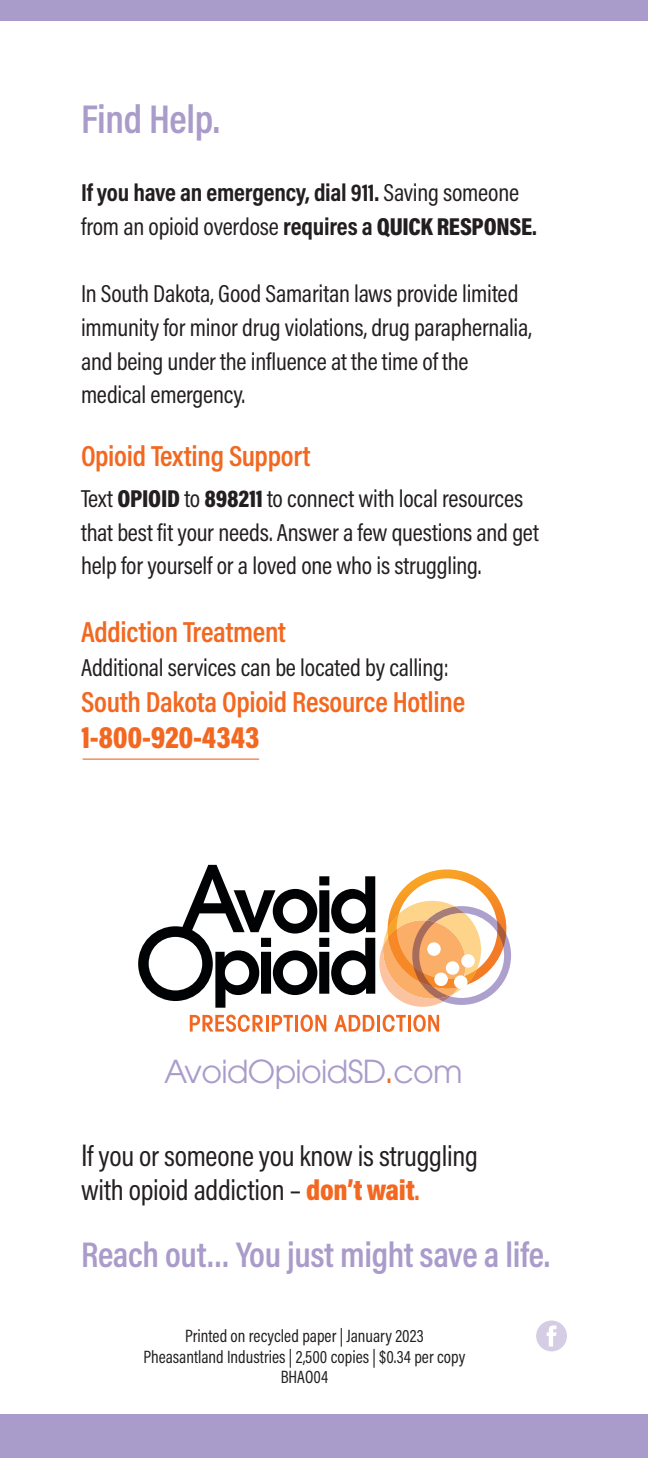
<style>
.page{position:relative;width:648px;height:1458px;background:#fff}
.page>*{position:absolute;margin:0;border:0;box-sizing:border-box;transform-origin:0 0}
.Body{font:600 40.5px "Acumin Pro Cond";letter-spacing:-.01em;color:#aa9cca}
.Body-2{font:600 36px "Acumin Pro Cond";letter-spacing:-.01em;color:#aa9cca}
.t1{font:31.5px "ITC Avant Garde Pro";letter-spacing:-.02em;color:#aa9cca}
.Body-3{font:900 31.5px "Acumin Pro Cond";letter-spacing:-.01em;color:#f36821}
.Body-4{font:600 29.25px "Acumin Pro Cond";letter-spacing:-.01em;color:#f36821}
.Body-5{font:29.25px/33.8px "Acumin Pro Cond";letter-spacing:-.01em;color:#231f20}
.Body-6{font:24.75px/33.8px "Acumin Pro Cond";letter-spacing:-.01em;color:#231f20}
.Body-7{font:700 24.75px/33.8px "Acumin Pro Cond";letter-spacing:-.01em;color:#231f20}
.t2{font:18px/20.2px "Acumin Pro Cond";color:#231f20;text-align:center;scale:.96 1}
.s1{font-weight:400}
.s2{font-weight:900}
.s3{font-size:36px;color:#f36821}
.s4{font-size:31.5px}
.s5{font-weight:900;color:#f36821}
.s6{font-weight:600;color:#f36821}
</style>
<div class="page">
<div style="left:0;top:0;width:648px;height:20px;background:#aa9cca"></div>
<div style="left:0;top:1414px;width:648px;height:44px;background:#aa9cca"></div>
<svg style="left:536px;top:1321px;width:31px;height:30px"></svg>
<hr style="left:83px;top:759px;width:176px;height:1px;background:#f36821">
<svg style="left:190px;top:1015px;width:103px;height:17px"></svg>
<hr style="left:295px;top:1015px;width:3px;height:17px;background:#f36821">
<svg style="left:301px;top:1015px;width:25px;height:17px"></svg>
<svg style="left:334px;top:1015px;width:40px;height:17px"></svg>
<hr style="left:377px;top:1015px;width:3px;height:17px;background:#f36821">
<svg style="left:383px;top:1015px;width:23px;height:17px"></svg>
<hr style="left:408px;top:1015px;width:3px;height:17px;background:#f36821">
<svg style="left:413px;top:1015px;width:26px;height:17px"></svg>
<svg style="left:138px;top:865px;width:373px;height:143px"></svg>
<p class="Body" style="left:81px;top:93px;width:140px">Find Help.</p>
<p class="Body-7" style="left:81px;top:175px;width:457px">If you have an emergency, dial 911. <span class="s1">Saving someone from an opioid overdose</span> requires a <span class="s2">QUICK RESPONSE</span>.</p>
<p class="Body-6" style="left:81px;top:276px;width:452px">In South Dakota, Good Samaritan laws provide limited immunity for minor drug violations, drug paraphernalia, and being under the influence at the time of the medical emergency.</p>
<p class="Body-4" style="left:81px;top:437px;width:231px">Opioid Texting Support</p>
<p class="Body-6" style="left:81px;top:481px;width:459px">Text <span class="s2">OPIOID</span> to <span class="s2">898211</span> to connect with local resources that best fit your needs. Answer a few questions and get help for yourself or a loved one who is struggling.</p>
<p class="Body-4" style="left:81px;top:613px;width:206px">Addiction Treatment</p>
<p class="Body-6" style="left:81px;top:650px;width:369px">Additional services can be located by calling:</p>
<p class="Body-4" style="left:81px;top:682px;width:386px">South Dakota Opioid Resource Hotline</p>
<p class="Body-3" style="left:81px;top:716px;width:180px">1-800-920-4343</p>
<p class="t1" style="left:164px;top:1052px;width:300px">AvoidOpioidSD<span class="s3">.</span>com</p>
<p class="Body-5" style="left:81px;top:1139px;width:399px"><span class="s4">I</span>f you or someone you know is struggling with opioid addiction – <span class="s5">don’t wait</span><span class="s6">.</span></p>
<p class="Body-2" style="left:81px;top:1231px;width:471px">Reach out… You just might save a life.</p>
<p class="t2" style="left:143px;top:1326px;width:337px">Printed on recycled paper | January 2023<br>Pheasantland Industries | 2,500 copies | $0.34 per copy<br>BHAO04</p>
</div>
